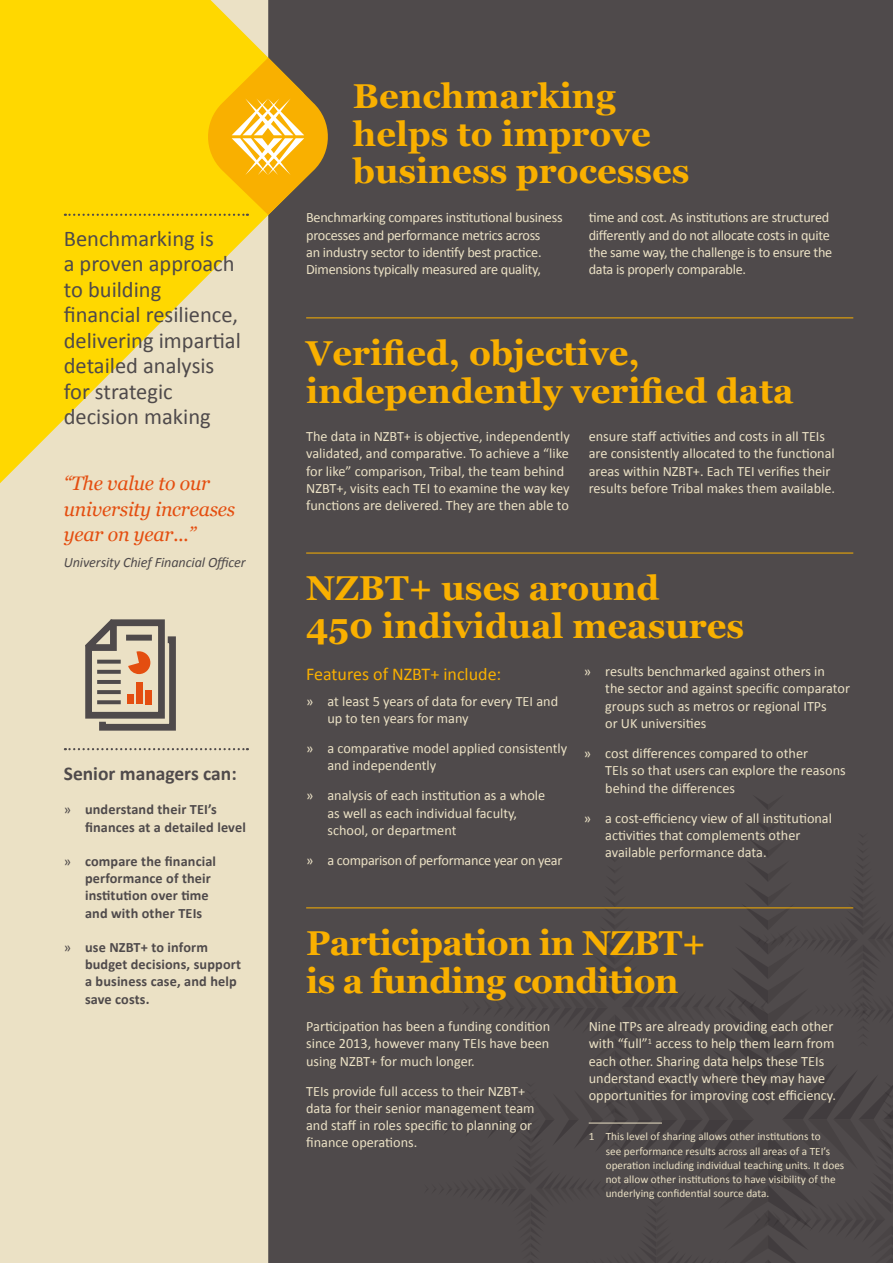
<style>
.page{position:relative;width:893px;height:1263px;background:#fff}
.page>*{position:absolute;margin:0;border:0;box-sizing:border-box;transform-origin:0 0}
.TEC_H1{font:700 34.5px/37.5px "Georgia";color:#f9b000}
.TEC_H1-2{font:700 34.5px/37.5px "Georgia";letter-spacing:-.02em;color:#f9b000}
.TEC_Sidebar_Text{font:22.5px/25.5px "Calibri";color:#4f4a4b}
.TEC_Body_Pull_Quote{font:italic 19.5px/25.5px "Georgia";letter-spacing:-.01em;color:#e44e10}
.TEC_Sidebar_Text-2{font:700 19.5px "Calibri";color:#4f4a4b}
.TEC_Subhead_2{font:18px "Calibri";color:#f9b000}
.TEC_Body_Main{font:14.25px/17.2px "Calibri";color:#ebe1c5}
.TEC_Body_Main-2{font:14.25px/17.2px "Calibri";letter-spacing:-.02em;color:#ebe1c5}
.t1{font:700 14.25px/17.2px "Calibri";letter-spacing:.01em;color:#4f4a4b}
.Quote_Author{font:italic 14.25px "Calibri";letter-spacing:-.01em;color:#4f4a4b}
.TEC_Footnote{font:11.25px/14.2px "Calibri";color:#ebe1c5}
.s1{font-weight:400}
</style>
<div class="page">
<div style="left:268px;top:0;width:625px;height:1263px;background:#4f4a4b"></div>
<div style="left:443px;top:794px;width:450px;height:39px;background:#4f4a4b"></div>
<svg style="left:424px;top:833px;width:469px;height:430px"></svg>
<div style="left:0;top:638px;width:268px;height:625px;background:#ebe1c5"></div>
<svg style="left:0;top:0;width:347px;height:638px"></svg>
<svg style="left:65px;top:58px;width:268px;height:158px"></svg>
<hr style="left:306px;top:317px;width:547px;height:1px;background:#f9b000">
<hr style="left:306px;top:553px;width:547px;height:1px;background:#f9b000">
<svg style="left:78px;top:605px;width:101px;height:129px"></svg>
<div style="left:127px;top:694px;width:6px;height:10px;background:#e44e10"></div>
<div style="left:136px;top:682px;width:7px;height:22px;background:#e44e10"></div>
<div style="left:145px;top:690px;width:7px;height:14px;background:#e44e10"></div>
<svg style="left:65px;top:748px;width:183px;height:2px"></svg>
<hr style="left:306px;top:907px;width:547px;height:1px;background:#f9b000">
<hr style="left:589px;top:1123px;width:73px;height:1px;background:#ebe1c5">
<p class="TEC_Sidebar_Text" style="left:64px;top:225px;width:179px">Benchmarking is<br>a proven approach to building financial resilience, delivering impartial detailed analysis for strategic decision making</p>
<p class="TEC_Body_Pull_Quote" style="left:64px;top:470px;width:173px">“The value to our university increases year on year...”</p>
<p class="Quote_Author" style="left:64px;top:552px;width:184px">University Chief Financial Officer</p>
<p class="TEC_Sidebar_Text-2" style="left:64px;top:761px;width:174px">Senior managers can:</p>
<p class="t1" style="left:85px;top:801px;width:162px;text-indent:-21px"><span class="s1">»</span> understand their TEI’s finances at a detailed level</p>
<p class="t1" style="left:85px;top:852px;width:133px;text-indent:-21px"><span class="s1">»</span> compare the financial performance of their institution over time and with other TEIs</p>
<p class="t1" style="left:85px;top:938px;width:157px;text-indent:-21px"><span class="s1">»</span> use NZBT+ to inform budget decisions, support a business case, and help save costs.</p>
<p class="TEC_H1" style="left:353px;top:76px;width:338px">Benchmarking helps to improve business processes</p>
<p class="TEC_Body_Main-2" style="left:306px;top:209px;width:258px">Benchmarking compares institutional business processes and performance metrics across<br>an industry sector to identify best practice.<br>Dimensions typically measured are quality,</p>
<p class="TEC_Body_Main-2" style="left:589px;top:209px;width:245px">time and cost. As institutions are structured differently and do not allocate costs in quite the same way, the challenge is to ensure the data is properly comparable.</p>
<p class="TEC_H1" style="left:306px;top:332px;width:489px">Verified, objective, independently verified data</p>
<p class="TEC_Body_Main" style="left:306px;top:428px;width:265px">The data in NZBT+ is objective, independently validated, and comparative. To achieve a “like for like” comparison, Tribal, the team behind NZBT+, visits each TEI to examine the way key functions are delivered. They are then able to</p>
<p class="TEC_Body_Main" style="left:589px;top:428px;width:248px">ensure staff activities and costs in all TEIs are consistently allocated to the functional areas within NZBT+. Each TEI verifies their results before Tribal makes them available.</p>
<p class="TEC_H1" style="left:306px;top:568px;width:440px">NZBT+ uses around<br>450 individual measures</p>
<p class="TEC_Subhead_2" style="left:306px;top:663px;width:197px">Features of NZBT+ include:</p>
<p class="TEC_Body_Main" style="left:327px;top:692px;width:232px;text-indent:-21px">» at least 5 years of data for every TEI and up to ten years for many</p>
<p class="TEC_Body_Main" style="left:327px;top:740px;width:241px;text-indent:-21px">» a comparative model applied consistently and independently</p>
<p class="TEC_Body_Main" style="left:327px;top:787px;width:219px;text-indent:-21px">» analysis of each institution as a whole as well as each individual faculty, school, or department</p>
<p class="TEC_Body_Main-2" style="left:306px;top:851px;width:258px">» a comparison of performance year on year</p>
<p class="TEC_Body_Main" style="left:605px;top:663px;width:246px;text-indent:-21px">» results benchmarked against others in<br>the sector and against specific comparator groups such as metros or regional ITPs<br>or UK universities</p>
<p class="TEC_Body_Main" style="left:605px;top:745px;width:242px;text-indent:-21px">» cost differences compared to other<br>TEIs so that users can explore the reasons behind the differences</p>
<p class="TEC_Body_Main" style="left:605px;top:809px;width:228px;text-indent:-21px">» a cost-efficiency view of all institutional activities that complements other available performance data.</p>
<p class="TEC_H1-2" style="left:306px;top:922px;width:401px">Participation in NZBT+ is a funding condition</p>
<p class="TEC_Body_Main" style="left:306px;top:1018px;width:246px;text-align:justify">Participation has been a funding condition since 2013, however many TEIs have been using NZBT+ for much longer.</p>
<p class="TEC_Body_Main" style="left:306px;top:1082px;width:230px">TEIs provide full access to their NZBT+ data for their senior management team and staff in roles specific to planning or finance operations.</p>
<p class="TEC_Body_Main" style="left:589px;top:1018px;width:249px">Nine ITPs are already providing each other with “full”<sup>1</sup> access to help them learn from each other. Sharing data helps these TEIs understand exactly where they may have opportunities for improving cost efficiency.</p>
<p class="TEC_Footnote" style="left:606px;top:1129px;width:240px;text-indent:-17px">1 This level of sharing allows other institutions to<br>see performance results across all areas of a TEI’s operation including individual teaching units. It does not allow other institutions to have visibility of the underlying confidential source data.</p>
</div>
